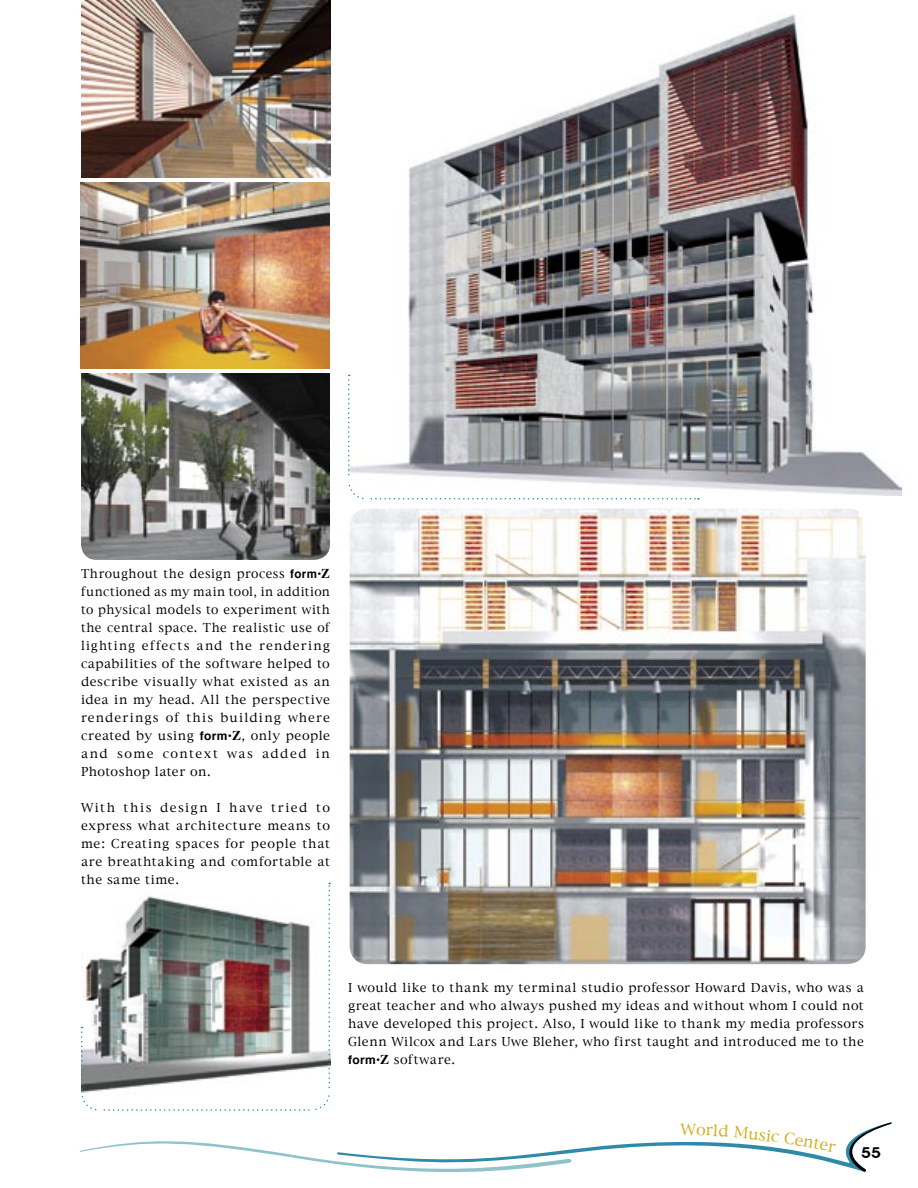
<style>
.page{position:relative;width:918px;height:1188px;background:#fff}
.page>*{position:absolute;margin:0;border:0;box-sizing:border-box;transform-origin:0 0}
.t1{font:600 15px "Avant Garde IT Cby BT";color:#000;scale:1.15 1}
.t2{font:12px/18px "New York";letter-spacing:.045em;color:#000;text-align:justify}
.t3{font:12px/18px "New York";letter-spacing:.045em;color:#000;text-align:justify;scale:.96 1}
.s1{font-family:"Helvetica";font-weight:700}
.s2{font-family:"Times";font-weight:700;font-size:13.5px}
</style>
<div class="page">
<svg style="left:81px;top:883px;width:250px;height:228px"></svg>
<img style="left:348px;top:15px;width:554px;height:481px">
<img style="left:350px;top:508px;width:516px;height:456px">
<img style="left:81px;top:0;width:249px;height:178px">
<img style="left:81px;top:182px;width:249px;height:187px">
<img style="left:81px;top:373px;width:249px;height:187px">
<svg style="left:348px;top:375px;width:351px;height:125px"></svg>
<svg style="left:79px;top:1122px;width:813px;height:50px"></svg>
<p class="t3" style="left:81px;top:565px;width:261px">Throughout the design process <span class="s1">form•</span><span class="s2">Z </span>functioned as my main tool, in addition to physical models to experiment with the central space. The realistic use of lighting effects and the rendering capabilities of the software helped to describe visually what existed as an idea in my head. All the perspective renderings of this building where created by using <span class="s1">form•</span><span class="s2">Z</span>, only people and some context was added in Photoshop later on.</p>
<p class="t2" style="left:81px;top:799px;width:250px">With this design I have tried to express what architecture means to me: Creating spaces for people that are breathtaking and comfortable at the same time.</p>
<p class="t2" style="left:348px;top:980px;width:517px">I would like to thank my terminal studio professor Howard Davis, who was a great teacher and who always pushed my ideas and without whom I could not have developed this project. Also, I would like to thank my media professors Glenn Wilcox and Lars Uwe Bleher, who first taught and introduced me to the <span class="s1">form•</span><span class="s2">Z</span> software.</p>
<p class="t1" style="left:861px;top:1144px;width:19px">55</p>
</div>
